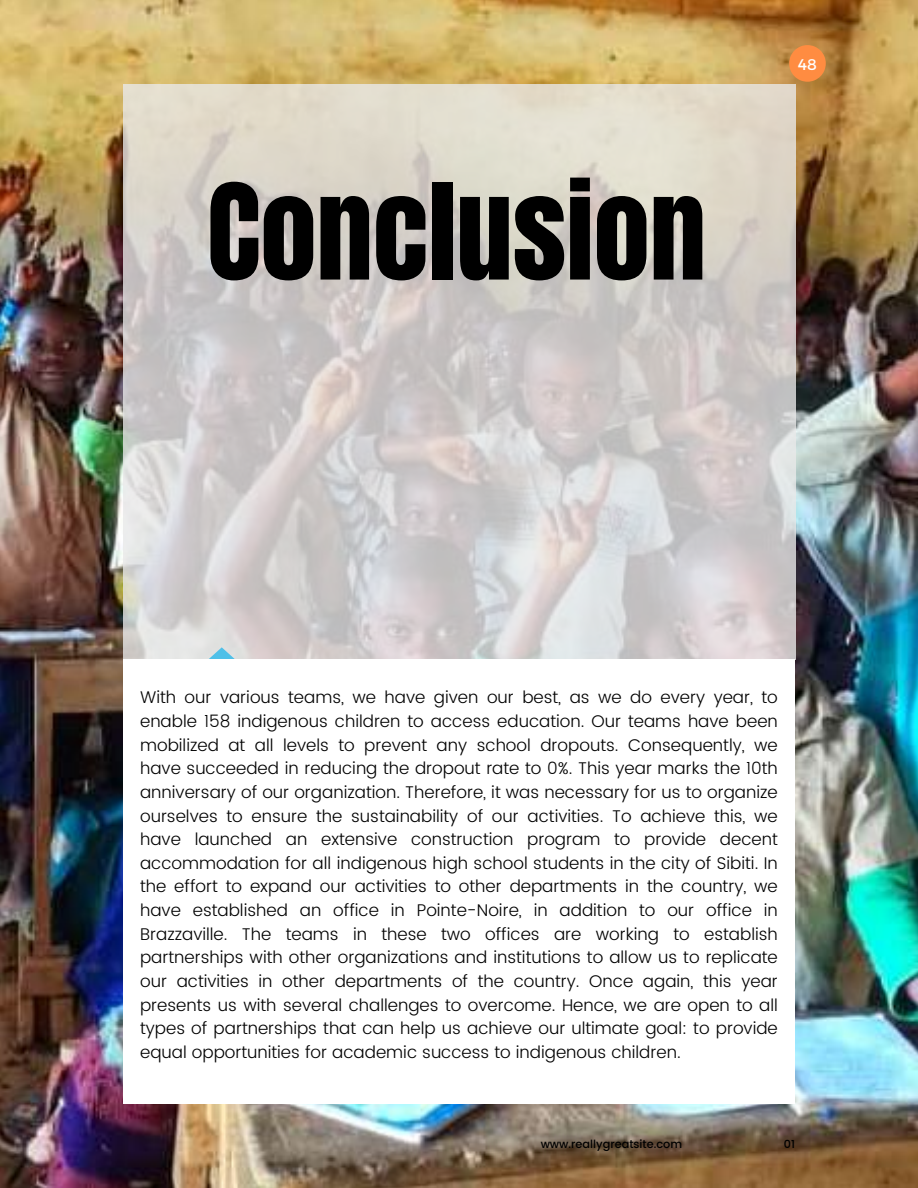
<style>
.page{position:relative;width:918px;height:1188px;background:#fff}
.page>*{position:absolute;margin:0;border:0;box-sizing:border-box;transform-origin:0 0}
.t1{font:112.95px "Anton";color:#000}
.t2{font:300 16.95px/23.7px "Poppins";color:#000;text-align:justify}
.t3{font:15.45px "Montserrat";color:#fff}
.t4{font:500 11.25px "Poppins";color:#000}
</style>
<div class="page">
<img style="left:0;top:0;width:918px;height:1188px">
<svg style="left:123px;top:84px;width:672px;height:576px;background:#d4cfcc"></svg>
<svg style="left:207px;top:647px;width:29px;height:13px"></svg>
<div style="left:124px;top:660px;width:671px;height:444px;background:#fff"></div>
<svg style="left:789px;top:45px;width:37px;height:37px"></svg>
<h1 class="t1" style="left:207px;top:151px;width:501px">Conclusion</h1>
<p class="t3" style="left:798px;top:55px;width:20px">48</p>
<p class="t2" style="left:140px;top:686px;width:639px">With our various teams, we have given our best, as we do every year, to enable 158 indigenous children to access education. Our teams have been mobilized at all levels to prevent any school dropouts. Consequently, we have succeeded in reducing the dropout rate to 0%. This year marks the 10th anniversary of our organization. Therefore, it was necessary for us to organize ourselves to ensure the sustainability of our activities. To achieve this, we have launched an extensive construction program to provide decent accommodation for all indigenous high school students in the city of Sibiti. In the effort to expand our activities to other departments in the country, we have established an office in Pointe-Noire, in addition to our office in Brazzaville. The teams in these two offices are working to establish partnerships with other organizations and institutions to allow us to replicate our activities in other departments of the country. Once again, this year presents us with several challenges to overcome. Hence, we are open to all types of partnerships that can help us achieve our ultimate goal: to provide equal opportunities for academic success to indigenous children.</p>
<p class="t4" style="left:541px;top:1137px;width:143px">www.reallygreatsite.com</p>
<p class="t4" style="left:784px;top:1137px;width:13px">01</p>
</div>
